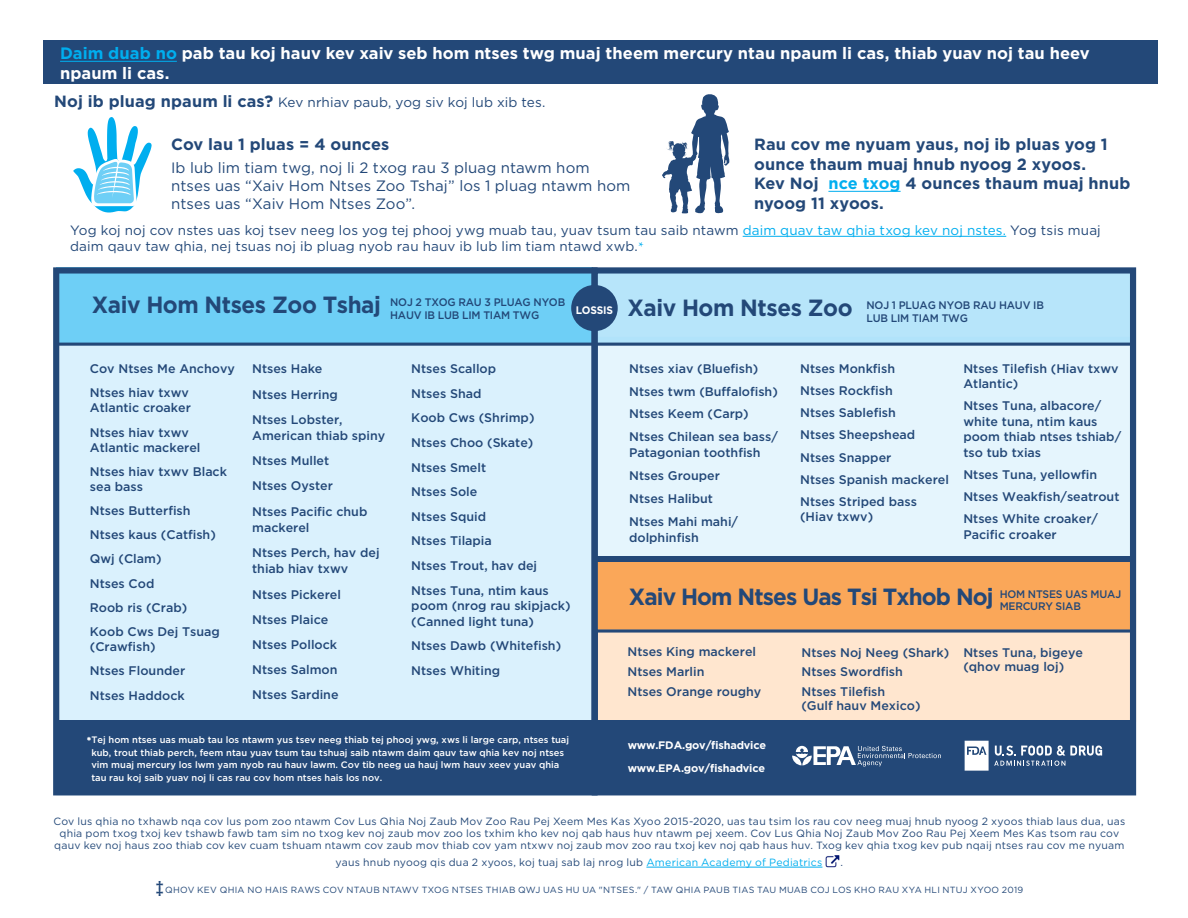
<style>
.page{position:relative;width:1188px;height:918px;background:#fff}
.page>*{position:absolute;margin:0;border:0;box-sizing:border-box;transform-origin:0 0}
.t1{font:700 23.4px "Gotham HTF";letter-spacing:-.02em;color:#234878;scale:.96 1}
.t2{font:700 23.4px "Gotham HTF";letter-spacing:-.04em;color:#234878;scale:.96 1}
.t3{font:700 21.45px "Gotham HTF";color:#234878}
.t4{font:700 16.5px/19.8px "Gotham HTF";letter-spacing:.005em;color:#fff}
.t5{font:700 16.2px/19.5px "Gotham HTF";letter-spacing:.01em;color:#234878}
.t6{font:15px/18px "Gotham HTF";letter-spacing:.005em;color:#234878}
.t7{font:13.5px/16.2px "Gotham HTF";letter-spacing:.01em;color:#234878}
.t8{font:500 12.45px/25.2px "Gotham HTF";color:#234878}
.t9{font:500 10.95px/12.5px "Gotham HTF";letter-spacing:-.02em;color:#234878;scale:.96 1}
.t10{font:700 10.95px/23.2px "Gotham HTF";letter-spacing:-.015em;color:#fff}
.t11{font:700 10.95px "Gotham HTF";letter-spacing:-.015em;color:#fff;scale:.94 1}
.t12{font:500 10.95px "Gotham HTF";color:#fff}
.t13{font:10.5px/12px "Gotham HTF";letter-spacing:.02em;color:#234878;text-align:center}
.t14{font:500 9.3px/12.5px "Gotham HTF";color:#fff}
.t15{font:9px "Gotham HTF";letter-spacing:.025em;color:#234878}
.s1{color:#00aeef}
.s2{font-weight:700;font-size:16.2px}
.s3{font-family:"Minion Pro";font-style:italic;color:#00aeef}
.s4{font-weight:700;font-size:10.2px}
</style>
<div class="page">
<svg style="left:53px;top:267px;width:539px;height:528px;background:#c4e6f7"></svg>
<div style="left:596px;top:272px;width:536px;height:71px;background:#b7e5fa"></div>
<div style="left:594px;top:559px;width:536px;height:71px;background:#faa759"></div>
<div style="left:599px;top:342px;width:530px;height:214px;background:#e5f5fd"></div>
<div style="left:599px;top:633px;width:530px;height:87px;background:#ffe6cf"></div>
<div style="left:595px;top:556px;width:539px;height:6px;background:#234878"></div>
<div style="left:592px;top:267px;width:544px;height:528px;border:6px solid #234878"></div>
<hr style="left:594px;top:343px;width:538px;height:3px;background:#234878">
<hr style="left:56px;top:343px;width:539px;height:3px;background:#234878">
<svg style="left:595px;top:629px;width:537px;height:4px;background:#536580"></svg>
<div style="left:571px;top:285px;width:47px;height:46px;background:#234878;border-radius:50%"></div>
<div style="left:55px;top:720px;width:1079px;height:73px;background:#234878"></div>
<svg style="left:792px;top:746px;width:149px;height:21px"></svg>
<svg style="left:965px;top:741px;width:137px;height:30px"></svg>
<div style="left:43px;top:40px;width:1115px;height:44px;background:#234878"></div>
<hr style="left:60px;top:61px;width:117px;height:1px;background:#00aeef">
<hr style="left:743px;top:236px;width:263px;height:1px;background:#00aeef">
<hr style="left:828px;top:191px;width:73px;height:1px;background:#00aeef">
<svg style="left:73px;top:117px;width:79px;height:96px"></svg>
<svg style="left:662px;top:94px;width:67px;height:119px"></svg>
<hr style="left:646px;top:867px;width:176px;height:1px;background:#00aeef">
<img style="left:825px;top:855px;width:15px;height:12px">
<p class="t4" style="left:60px;top:43px;width:1031px"><span class="s1">Daim duab no</span> pab tau koj hauv kev xaiv seb hom ntses twg muaj theem mercury ntau npaum li cas, thiab yuav noj tau heev npaum li cas.</p>
<p class="t7" style="left:54px;top:94px;width:493px"><span class="s2">Noj ib pluag npaum li cas?</span> Kev nrhiav paub, yog siv koj lub xib tes.</p>
<p class="t5" style="left:171px;top:134px;width:220px">Cov lau 1 pluas = 4 ounces</p>
<p class="t6" style="left:171px;top:158px;width:461px">Ib lub lim tiam twg, noj li 2 txog rau 3 pluag ntawm hom ntses uas “Xaiv Hom Ntses Zoo Tshaj” los 1 pluag ntawm hom ntses uas “Xaiv Hom Ntses Zoo”.</p>
<p class="t5" style="left:754px;top:134px;width:378px">Rau cov me nyuam yaus, noj ib pluas yog 1 ounce thaum muaj hnub nyoog 2 xyoos.<br>Kev Noj <span class="s1">nce txog</span> 4 ounces thaum muaj hnub nyoog 11 xyoos.</p>
<p class="t7" style="left:70px;top:221px;width:1032px">Yog koj noj cov nstes uas koj tsev neeg los yog tej phooj ywg muab tau, yuav tsum tau saib ntawm <span class="s1">daim quav taw qhia txog kev noj nstes.</span> Yog tsis muaj daim qauv taw qhia, nej tsuas noj ib pluag nyob rau hauv ib lub lim tiam ntawd xwb.<span class="s3">*</span></p>
<p class="t1" style="left:92px;top:292px;width:303px">Xaiv Hom Ntses Zoo Tshaj</p>
<p class="t1" style="left:628px;top:295px;width:236px">Xaiv Hom Ntses Zoo</p>
<p class="t9" style="left:390px;top:296px;width:184px">NOJ 2 TXOG RAU 3 PLUAG NYOB<br>HAUV IB LUB LIM TIAM TWG</p>
<p class="t9" style="left:867px;top:299px;width:186px">NOJ 1 PLUAG NYOB RAU HAUV IB<br>LUB LIM TIAM TWG</p>
<p class="t11" style="left:576px;top:304px;width:41px">LOSSIS</p>
<p class="t8" style="left:629px;top:357px;width:150px;line-height:22.8px">Ntses xiav (Bluefish)<br>Ntses twm (Buffalofish)<br>Ntses Keem (Carp)<br>Ntses Chilean sea bass/</p>
<p class="t8" style="left:629px;top:441px;width:133px;line-height:22.8px">Patagonian toothfish<br>Ntses Grouper<br>Ntses Halibut<br>Ntses Mahi mahi/</p>
<p class="t8" style="left:629px;top:525px;width:71px">dolphinfish</p>
<p class="t8" style="left:800px;top:357px;width:150px;line-height:22.2px">Ntses Monkfish<br>Ntses Rockfish<br>Ntses Sablefish<br>Ntses Sheepshead<br>Ntses Snapper<br>Ntses Spanish mackerel<br>Ntses Striped bass</p>
<p class="t8" style="left:800px;top:504px;width:75px">(Hiav txwv)</p>
<p class="t8" style="left:963px;top:360px;width:157px;line-height:15.5px">Ntses Tilefish (Hiav txwv<br>Atlantic)</p>
<p class="t8" style="left:963px;top:398px;width:159px;line-height:15.5px">Ntses Tuna, albacore/ white tuna, ntim kaus poom thiab ntses tshiab/ tso tub txias</p>
<p class="t8" style="left:963px;top:463px;width:158px;line-height:22.2px">Ntses Tuna, yellowfin<br>Ntses Weakfish/seatrout<br>Ntses White croaker/</p>
<p class="t8" style="left:963px;top:522px;width:95px">Pacific croaker</p>
<p class="t8" style="left:90px;top:356px;width:147px;line-height:24.2px">Cov Ntses Me Anchovy<br>Ntses hiav txwv</p>
<p class="t8" style="left:90px;top:396px;width:102px;line-height:24.2px">Atlantic croaker<br>Ntses hiav txwv</p>
<p class="t8" style="left:90px;top:435px;width:139px;line-height:24.2px">Atlantic mackerel<br>Ntses hiav txwv Black</p>
<p class="t8" style="left:90px;top:474px;width:131px;line-height:24.2px">sea bass<br>Ntses Butterfish<br>Ntses kaus (Catfish)<br>Qwj (Clam)<br>Ntses Cod<br>Roob ris (Crab)<br>Koob Cws Dej Tsuag</p>
<p class="t8" style="left:90px;top:634px;width:97px;line-height:24.3px">(Crawfish)<br>Ntses Flounder<br>Ntses Haddock</p>
<p class="t8" style="left:627px;top:642px;width:135px;line-height:19.6px">Ntses King mackerel<br>Ntses Marlin<br>Ntses Orange roughy</p>
<p class="t8" style="left:411px;top:356px;width:139px;line-height:24.6px">Ntses Scallop<br>Ntses Shad<br>Koob Cws (Shrimp)<br>Ntses Choo (Skate)<br>Ntses Smelt<br>Ntses Sole<br>Ntses Squid<br>Ntses Tilapia<br>Ntses Trout, hav dej<br>Ntses Tuna, ntim kaus</p>
<p class="t8" style="left:411px;top:598px;width:161px;line-height:15.6px">poom (nrog rau skipjack) (Canned light tuna)</p>
<p class="t8" style="left:411px;top:633px;width:151px;line-height:24.6px">Ntses Dawb (Whitefish)<br>Ntses Whiting</p>
<p class="t8" style="left:252px;top:356px;width:92px">Ntses Hake<br>Ntses Herring<br>Ntses Lobster,</p>
<p class="t8" style="left:252px;top:423px;width:135px">American thiab spiny<br>Ntses Mullet<br>Ntses Oyster<br>Ntses Pacific chub</p>
<p class="t8" style="left:252px;top:515px;width:129px">mackerel<br>Ntses Perch, hav dej</p>
<p class="t8" style="left:252px;top:556px;width:98px">thiab hiav txwv<br>Ntses Pickerel<br>Ntses Plaice<br>Ntses Pollock<br>Ntses Salmon<br>Ntses Sardine</p>
<p class="t14" style="left:91px;top:734px;width:479px;text-indent:-4px"><span class="s4">*</span>Tej hom ntses uas muab tau los ntawm yus tsev neeg thiab tej phooj ywg, xws li large carp, ntses tuaj kub, trout thiab perch, feem ntau yuav tsum tau tshuaj saib ntawm daim qauv taw qhia kev noj ntses vim muaj mercury los lwm yam nyob rau hauv lawm. Cov tib neeg ua hauj lwm hauv xeev yuav qhia tau rau koj saib yuav noj li cas rau cov hom ntses hais los nov.</p>
<p class="t2" style="left:629px;top:583px;width:382px">Xaiv Hom Ntses Uas Tsi Txhob Noj</p>
<p class="t9" style="left:1000px;top:588px;width:128px">HOM NTSES UAS MUAJ<br>MERCURY SIAB</p>
<p class="t8" style="left:801px;top:642px;width:149px;line-height:19.6px">Ntses Noj Neeg (Shark)<br>Ntses Swordfish<br>Ntses Tilefish</p>
<p class="t8" style="left:801px;top:693px;width:121px">(Gulf hauv Mexico)</p>
<p class="t8" style="left:963px;top:645px;width:121px;line-height:14.1px">Ntses Tuna, bigeye (qhov muag loj)</p>
<p class="t12" style="left:87px;top:735px;width:6px">*</p>
<p class="t10" style="left:628px;top:733px;width:140px">www.FDA.gov/fishadvice www.EPA.gov/fishadvice</p>
<p class="t13" style="left:53px;top:815px;width:1073px">Cov lus qhia no txhawb nqa cov lus pom zoo ntawm Cov Lus Qhia Noj Zaub Mov Zoo Rau Pej Xeem Mes Kas Xyoo 2015-2020, uas tau tsim los rau cov neeg muaj hnub nyoog 2 xyoos thiab laus dua, uas qhia pom txog txoj kev tshawb fawb tam sim no txog kev noj zaub mov zoo los txhim kho kev noj qab haus huv ntawm pej xeem. Cov Lus Qhia Noj Zaub Mov Zoo Rau Pej Xeem Mes Kas tsom rau cov qauv kev noj haus zoo thiab cov kev cuam tshuam ntawm cov zaub mov thiab cov yam ntxwv noj zaub mov zoo rau txoj kev noj qab haus huv. Txog kev qhia txog kev pub nqaij ntses rau cov me nyuam</p>
<p class="t13" style="left:336px;top:856px;width:488px">yaus hnub nyoog qis dua 2 xyoos, koj tuaj sab laj nrog lub <span class="s1">American Academy of Pediatrics</span></p>
<p class="t13" style="left:841px;top:856px;width:4px">.</p>
<p class="t3" style="left:155px;top:876px;width:11px">‡</p>
<p class="t15" style="left:165px;top:884px;width:860px">QHOV KEV QHIA NO HAIS RAWS COV NTAUB NTAWV TXOG NTSES THIAB QWJ UAS HU UA "NTSES." / TAW QHIA PAUB TIAS TAU MUAB COJ LOS KHO RAU XYA HLI NTUJ XYOO 2019</p>
</div>
